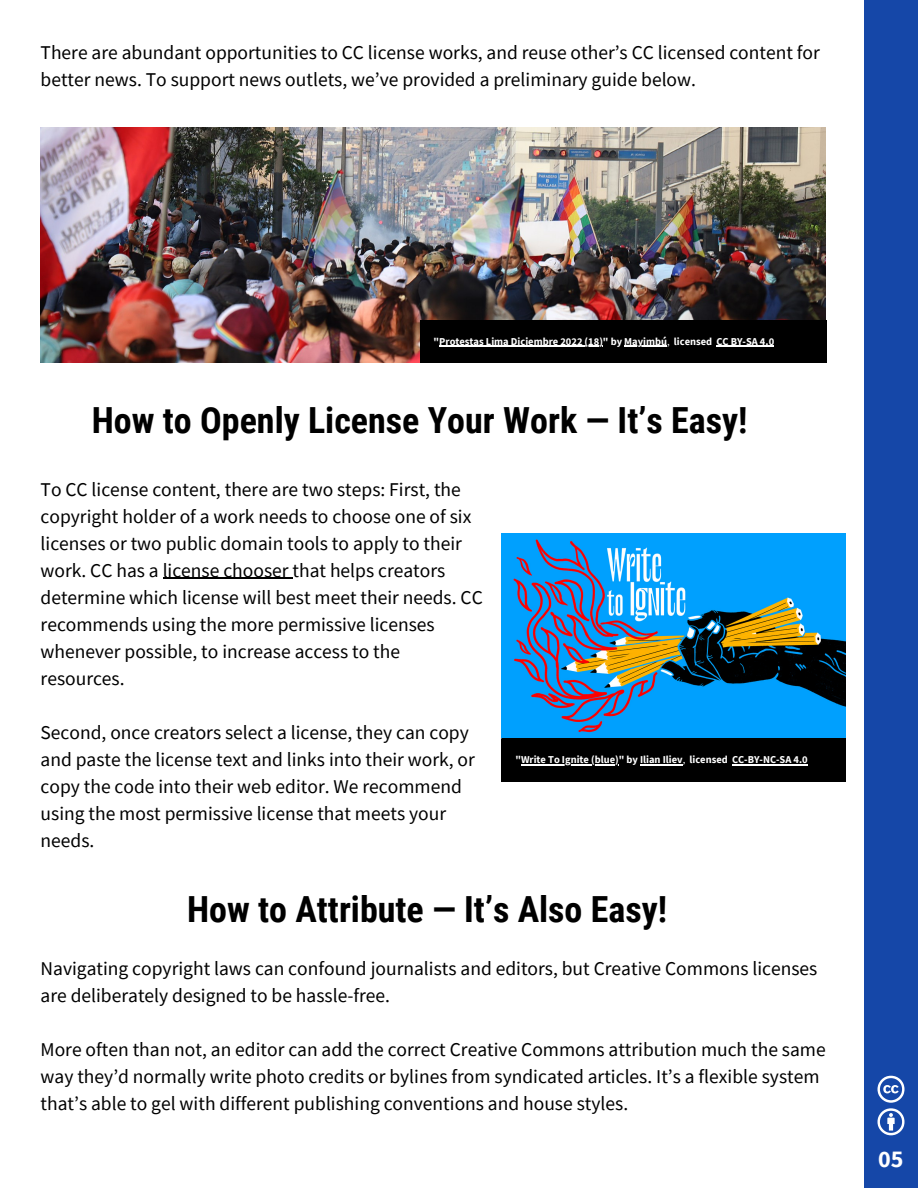
<style>
.page{position:relative;width:918px;height:1188px;background:#fff}
.page>*{position:absolute;margin:0;border:0;box-sizing:border-box;transform-origin:0 0}
.t1{font:700 36px "Roboto Condensed";color:#000}
.t2{font:700 24px "Source Sans Pro";color:#fff}
.t3{font:19.5px/27px "Source Sans Pro";color:#000}
.t4{font:700 10.5px "Source Sans Pro";color:#fff}
.s1{font-weight:400}
</style>
<div class="page">
<div style="left:864px;top:0;width:54px;height:1188px;background:#1547a8"></div>
<svg style="left:878px;top:1076px;width:26px;height:59px"></svg>
<img style="left:41px;top:128px;width:785px;height:235px">
<div style="left:420px;top:320px;width:406px;height:43px;background:#000"></div>
<hr style="left:439px;top:346px;width:164px;height:1px;background:#fff">
<hr style="left:624px;top:346px;width:43px;height:1px;background:#fff">
<hr style="left:716px;top:346px;width:58px;height:1px;background:#fff">
<hr style="left:163px;top:578px;width:130px;height:1px;background:#000">
<img style="left:502px;top:533px;width:343px;height:205px">
<div style="left:502px;top:738px;width:343px;height:43px;background:#000"></div>
<p class="t3" style="left:41px;top:39px;width:781px">There are abundant opportunities to CC license works, and reuse other’s CC licensed content for better news. To support news outlets, we’ve provided a preliminary guide below.</p>
<p class="t4" style="left:434px;top:334px;width:342px">"Protestas Lima Diciembre 2022 (18)" by Mayimbú<span class="s1">,</span> licensed CC BY-SA 4.0</p>
<h1 class="t1" style="left:92px;top:395px;width:657px">How to Openly License Your Work — It’s Easy!</h1>
<p class="t3" style="left:41px;top:475px;width:444px">To CC license content, there are two steps: First, the copyright holder of a work needs to choose one of six licenses or two public domain tools to apply to their work. CC has a license chooser that helps creators determine which license will best meet their needs. CC recommends using the more permissive licenses whenever possible, to increase access to the resources.</p>
<p class="t3" style="left:41px;top:718px;width:436px">Second, once creators select a license, they can copy and paste the license text and links into their work, or copy the code into their web editor. We recommend using the most permissive license that meets your needs.</p>
<p class="t4" style="left:515px;top:753px;width:294px">"Write To Ignite (blue)" by Ilian Iliev<span class="s1">,</span> licensed CC-BY-NC-SA 4.0</p>
<h1 class="t1" style="left:187px;top:884px;width:482px">How to Attribute — It’s Also Easy!</h1>
<p class="t3" style="left:41px;top:954px;width:778px">Navigating copyright laws can confound journalists and editors, but Creative Commons licenses are deliberately designed to be hassle-free.</p>
<p class="t3" style="left:41px;top:1035px;width:787px">More often than not, an editor can add the correct Creative Commons attribution much the same way they’d normally write photo credits or bylines from syndicated articles. It’s a flexible system that’s able to gel with different publishing conventions and house styles.</p>
<p class="t2" style="left:878px;top:1143px;width:27px">05</p>
</div>
